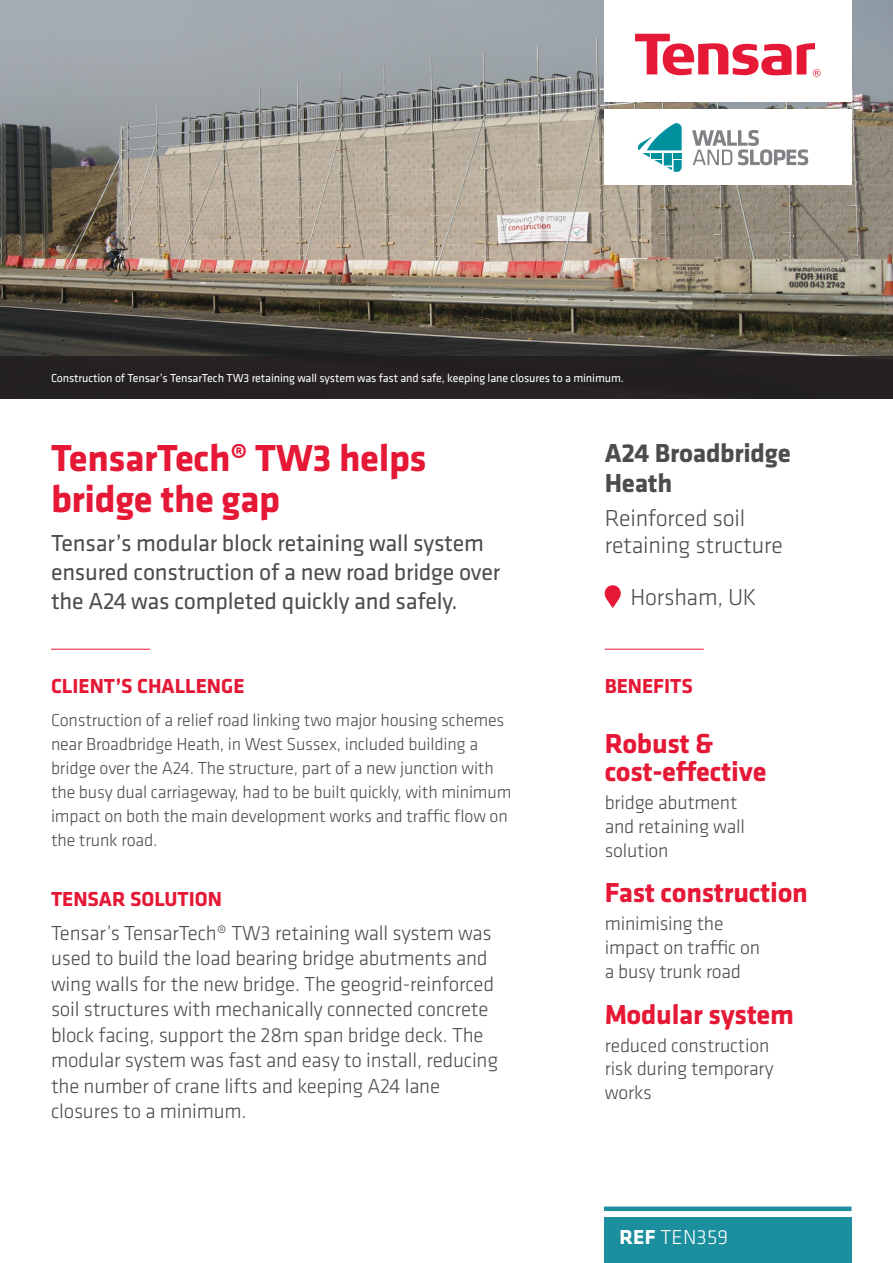
<style>
.page{position:relative;width:893px;height:1263px;background:#fff}
.page>*{position:absolute;margin:0;border:0;box-sizing:border-box;transform-origin:0 0}
.t1{font:700 39px/40.5px "Klavika";letter-spacing:-.01em;color:#e51836}
.t2{font:700 28.5px/28.7px "Klavika";letter-spacing:-.01em;color:#e51836}
.t3{font:700 27px/30px "Klavika";letter-spacing:-.01em;color:#4b4c4d}
.t4{font:24px/28.8px "Klavika";letter-spacing:-.01em;color:#4b4c4d}
.t5{font:300 24px/27px "Klavika";letter-spacing:-.01em;color:#4b4c4d}
.t6{font:300 21px/25.5px "Klavika";letter-spacing:-.01em;color:#4b4c4d}
.t7{font:700 21px "Klavika";color:#e51836}
.t8{font:300 21px "Klavika";letter-spacing:.01em;color:#fff}
.t9{font:300 19.8px/23.7px "Klavika";letter-spacing:-.01em;color:#4b4c4d}
.t10{font:300 18px/24px "Klavika";letter-spacing:-.01em;color:#4b4c4d}
.t11{font:12px "Klavika";letter-spacing:-.01em;color:#fff}
.s1{font-weight:700}
</style>
<div class="page">
<img style="left:0;top:0;width:893px;height:356px">
<div style="left:0;top:356px;width:893px;height:42px;background:#231f20"></div>
<hr style="left:605px;top:649px;width:99px;height:1px;background:#e51836">
<svg style="left:605px;top:585px;width:16px;height:23px"></svg>
<div style="left:604px;top:1217px;width:247px;height:46px;background:#1c8f9f"></div>
<hr style="left:51px;top:649px;width:99px;height:1px;background:#e51836">
<div style="left:604px;top:0;width:247px;height:102px;background:#fff"></div>
<svg style="left:635px;top:34px;width:156px;height:41px"></svg>
<svg style="left:797px;top:43px;width:23px;height:34px"></svg>
<div style="left:604px;top:1206px;width:247px;height:5px;background:#1c8f9f"></div>
<div style="left:604px;top:109px;width:247px;height:75px;background:#fff"></div>
<svg style="left:692px;top:130px;width:116px;height:35px"></svg>
<svg style="left:638px;top:123px;width:44px;height:49px"></svg>
<p class="t11" style="left:51px;top:370px;width:574px">Construction of Tensar’s TensarTech TW3 retaining wall system was fast and safe, keeping lane closures to a minimum.</p>
<p class="t1" style="left:51px;top:436px;width:377px">TensarTech® TW3 helps bridge the gap</p>
<p class="t4" style="left:51px;top:528px;width:450px">Tensar’s modular block retaining wall system ensured construction of a new road bridge over the A24 was completed quickly and safely.</p>
<p class="t7" style="left:51px;top:671px;width:195px">CLIENT’S CHALLENGE</p>
<p class="t10" style="left:51px;top:708px;width:462px">Construction of a relief road linking two major housing schemes near Broadbridge Heath, in West Sussex, included building a bridge over the A24. The structure, part of a new junction with the busy dual carriageway, had to be built quickly, with minimum impact on both the main development works and traffic flow on the trunk road.</p>
<p class="t7" style="left:51px;top:883px;width:172px">TENSAR SOLUTION</p>
<p class="t6" style="left:51px;top:920px;width:449px">Tensar’s TensarTech® TW3 retaining wall system was used to build the load bearing bridge abutments and wing walls for the new bridge. The geogrid-reinforced soil structures with mechanically connected concrete block facing, support the 28m span bridge deck. The modular system was fast and easy to install, reducing the number of crane lifts and keeping A24 lane closures to a minimum.</p>
<p class="t3" style="left:605px;top:437px;width:188px">A24 Broadbridge<br>Heath</p>
<p class="t5" style="left:605px;top:505px;width:180px">Reinforced soil retaining structure</p>
<p class="t5" style="left:631px;top:583px;width:127px">Horsham, UK</p>
<p class="t7" style="left:605px;top:671px;width:90px">BENEFITS</p>
<p class="t2" style="left:605px;top:728px;width:163px">Robust &amp; cost-effective</p>
<p class="t9" style="left:605px;top:791px;width:142px">bridge abutment and retaining wall solution</p>
<p class="t2" style="left:605px;top:877px;width:205px">Fast construction</p>
<p class="t9" style="left:605px;top:912px;width:157px">minimising the impact on traffic on a busy trunk road</p>
<p class="t2" style="left:605px;top:998px;width:191px">Modular system</p>
<p class="t9" style="left:605px;top:1033px;width:171px">reduced construction risk during temporary works</p>
<p class="t8" style="left:620px;top:1224px;width:110px"><span class="s1">REF</span> TEN359</p>
</div>
